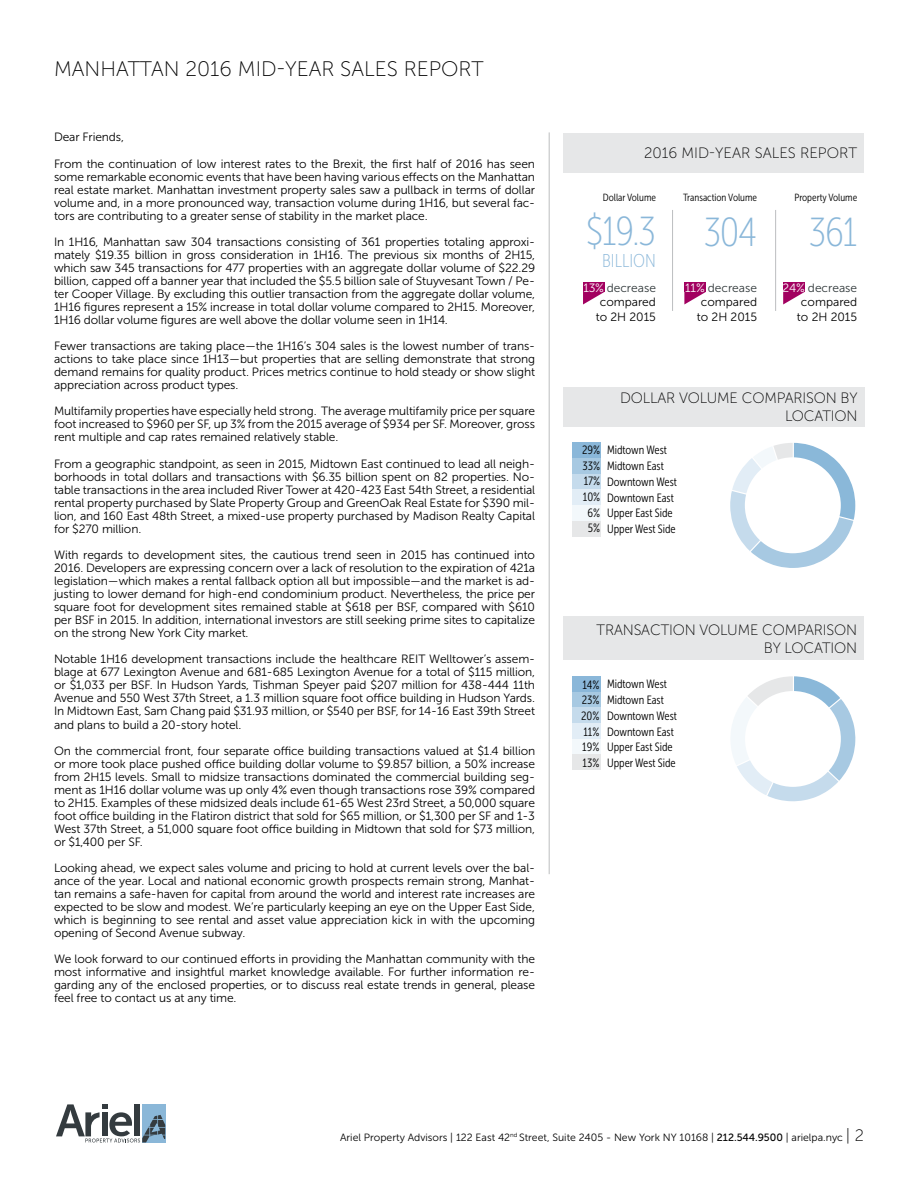
<style>
.page{position:relative;width:918px;height:1188px;background:#fff}
.page>*{position:absolute;margin:0;border:0;box-sizing:border-box;transform-origin:0 0}
.t1{font:175.2px "Chartwell Pies";color:#8ab8d9}
.t2{font:175.05px "Chartwell Pies";color:#8ab8d9}
.t3{font:40.5px "Museo Sans Cond 100";letter-spacing:-.03em;color:#8ab7d9}
.t4{font:21px "Museo Sans 100";color:#000}
.t5{font:18.6px "Museo Sans Cond 100";color:#8ab7d9}
.t6{font:15px/18px "Museo Sans 100";letter-spacing:-.01em;color:#000;text-align:right}
.t7{font:12px/13px "Museo Sans 300";letter-spacing:-.01em;color:#000;text-align:justify}
.t8{font:12px/15.8px "Museo Sans Cond 300";color:#000}
.t9{font:10.5px "Museo Sans 300";color:#000}
.t10{font:10.35px "Museo Sans Cond 300";color:#000}
.s1{color:#fff}
.s2{color:#30383a}
.s3{color:#a7c9e2}
.s4{color:#c5dbec}
.s5{color:#e2edf6}
.s6{color:#f3f8fb}
.s7{color:#e6e7e8}
.s8{font-family:"Museo Sans 500"}
.s9{font-family:"Museo Sans 100";font-size:16.5px}
</style>
<div class="page">
<svg style="left:56px;top:1104px;width:109px;height:38px"></svg>
<hr style="left:549px;top:132px;width:1px;height:742px;background:#bcbec0">
<hr style="left:775px;top:210px;width:1px;height:101px;background:#bcbec0">
<svg style="left:583px;top:292px;width:21px;height:12px"></svg>
<div style="left:583px;top:282px;width:22px;height:10px;background:#a20060"></div>
<svg style="left:684px;top:292px;width:22px;height:12px"></svg>
<div style="left:684px;top:282px;width:22px;height:10px;background:#a20060"></div>
<svg style="left:783px;top:292px;width:22px;height:12px"></svg>
<div style="left:783px;top:282px;width:22px;height:10px;background:#a20060"></div>
<hr style="left:672px;top:210px;width:1px;height:101px;background:#bcbec0">
<div style="left:563px;top:617px;width:301px;height:43px;background:#e6e7e8"></div>
<div style="left:563px;top:387px;width:301px;height:39px;background:#e6e7e8"></div>
<div style="left:572px;top:442px;width:28px;height:16px;background:#8ab7d9"></div>
<div style="left:572px;top:458px;width:28px;height:16px;background:#a7c9e2"></div>
<div style="left:572px;top:474px;width:28px;height:15px;background:#c5dbec"></div>
<div style="left:572px;top:489px;width:28px;height:16px;background:#e2edf6"></div>
<div style="left:572px;top:505px;width:28px;height:16px;background:#f3f8fb"></div>
<div style="left:572px;top:521px;width:28px;height:15px;background:#e6e7e8"></div>
<div style="left:572px;top:676px;width:28px;height:16px;background:#8ab7d9"></div>
<div style="left:572px;top:692px;width:28px;height:16px;background:#a7c9e2"></div>
<div style="left:572px;top:708px;width:28px;height:15px;background:#c5dbec"></div>
<div style="left:572px;top:723px;width:28px;height:16px;background:#e2edf6"></div>
<div style="left:572px;top:739px;width:28px;height:16px;background:#f3f8fb"></div>
<div style="left:572px;top:755px;width:28px;height:15px;background:#e6e7e8"></div>
<div style="left:563px;top:133px;width:301px;height:40px;background:#e6e7e8"></div>
<h3 class="t4" style="left:54px;top:57px;width:431px">MANHATTAN 2016 MID-YEAR SALES R EPORT</h3>
<p class="t7" style="left:54px;top:124px;width:483px;line-height:26.1px">Dear Friends,<br>From the continuation of low interest rates to the Brexit, the first half of 2016 has seen</p>
<p class="t7" style="left:54px;top:170px;width:483px">some remarkable economic events that have been having various effects on the Manhattan real estate market. Manhattan investment property sales saw a pullback in terms of dollar volume and, in a more pronounced way, transaction volume during 1H16, but several fac&shy;tors are contributing to a greater sense of stability in the market place.</p>
<p class="t7" style="left:54px;top:235px;width:483px">In 1H16, Manhattan saw 304 transactions consisting of 361 properties totaling approxi&shy;mately $19.35 billion in gross consideration in 1H16. The previous six months of 2H15, which saw 345 transactions for 477 properties with an aggregate dollar volume of $22.29 billion, capped off a banner year that included the $5.5 billion sale of Stuyvesant Town / Pe&shy;ter Cooper Village. By excluding this outlier transaction from the aggregate dollar volume, 1H16 figures represent a 15% increase in total dollar volume compared to 2H15. Moreover, 1H16 dollar volume figures are well above the dollar volume seen in 1H14.</p>
<p class="t7" style="left:54px;top:340px;width:483px">Fewer transactions are taking place—the 1H16’s 304 sales is the lowest number of trans&shy;actions to take place since 1H13—but properties that are selling demonstrate that strong demand remains for quality product. Prices metrics continue to hold steady or show slight appreciation across product types.</p>
<p class="t7" style="left:54px;top:405px;width:483px">Multifamily properties have especially held strong. The average multifamily price per square foot increased to $960 per SF, up 3% from the 2015 average of $934 per SF. Moreover, gross rent multiple and cap rates remained relatively stable.</p>
<p class="t7" style="left:54px;top:457px;width:483px">From a geographic standpoint, as seen in 2015, Midtown East continued to lead all neigh&shy;borhoods in total dollars and transactions with $6.35 billion spent on 82 properties. No&shy;table transactions in the area included River Tower at 420-423 East 54th Street, a residential rental property purchased by Slate Property Group and GreenOak Real Estate for $390 mil&shy;lion, and 160 East 48th Street, a mixed-use property purchased by Madison Realty Capital for $270 million.</p>
<p class="t7" style="left:54px;top:548px;width:483px">With regards to development sites, the cautious trend seen in 2015 has continued into 2016. Developers are expressing concern over a lack of resolution to the expiration of 421a legislation—which makes a rental fallback option all but impossible—and the market is ad&shy;justing to lower demand for high-end condominium product. Nevertheless, the price per square foot for development sites remained stable at $618 per BSF, compared with $610 per BSF in 2015. In addition, international investors are still seeking prime sites to capitalize on the strong New York City market.</p>
<p class="t7" style="left:54px;top:653px;width:483px">Notable 1H16 development transactions include the healthcare REIT Welltower’s assem&shy;blage at 677 Lexington Avenue and 681-685 Lexington Avenue for a total of $115 million, or $1,033 per BSF. In Hudson Yards, Tishman Speyer paid $207 million for 438-444 11th Avenue and 550 West 37th Street, a 1.3 million square foot office building in Hudson Yards.<br>In Midtown East, Sam Chang paid $31.93 million, or $540 per BSF, for 14-16 East 39th Street and plans to build a 20-story hotel.</p>
<p class="t7" style="left:54px;top:744px;width:483px">On the commercial front, four separate office building transactions valued at $1.4 billion or more took place pushed office building dollar volume to $9.857 billion, a 50% increase from 2H15 levels. Small to midsize transactions dominated the commercial building seg&shy;ment as 1H16 dollar volume was up only 4% even though transactions rose 39% compared to 2H15. Examples of these midsized deals include 61-65 West 23rd Street, a 50,000 square foot office building in the Flatiron district that sold for $65 million, or $1,300 per SF and 1-3<br>West 37th Street, a 51,000 square foot office building in Midtown that sold for $73 million, or $1,400 per SF.</p>
<p class="t7" style="left:54px;top:861px;width:483px">Looking ahead, we expect sales volume and pricing to hold at current levels over the bal&shy;ance of the year. Local and national economic growth prospects remain strong, Manhat&shy;tan remains a safe-haven for capital from around the world and interest rate increases are expected to be slow and modest. We’re particularly keeping an eye on the Upper East Side, which is beginning to see rental and asset value appreciation kick in with the upcoming opening of Second Avenue subway.</p>
<p class="t7" style="left:54px;top:953px;width:483px">We look forward to our continued efforts in providing the Manhattan community with the most informative and insightful market knowledge available. For further information re&shy;garding any of the enclosed properties, or to discuss real estate trends in general, please feel free to contact us at any time.</p>
<p class="t6" style="left:644px;top:144px;width:215px">2016 MID-YEAR SALES R EPORT</p>
<p class="t10" style="left:603px;top:192px;width:55px">Dollar Volume</p>
<p class="t10" style="left:683px;top:192px;width:75px">Transaction Volume</p>
<p class="t10" style="left:794px;top:192px;width:64px">Property Volume</p>
<h3 class="t3" style="left:586px;top:210px;width:72px">$19.3</h3>
<h3 class="t5" style="left:602px;top:251px;width:55px">billion</h3>
<h3 class="t3" style="left:703px;top:210px;width:55px">304</h3>
<h3 class="t3" style="left:809px;top:210px;width:50px">361</h3>
<p class="t7" style="left:583px;top:281px;width:74px;line-height:14.4px;text-align:right"><span class="s1">13%</span> <span class="s2">decrease </span>compared<br>to 2H 2015</p>
<p class="t7" style="left:685px;top:281px;width:74px;line-height:14.4px;text-align:right"><span class="s1">11%</span> <span class="s2">decrease </span>compared<br>to 2H 2015</p>
<p class="t7" style="left:783px;top:281px;width:76px;line-height:14.4px;text-align:right"><span class="s1">24%</span> <span class="s2">decrease </span>compared<br>to 2H 2015</p>
<p class="t6" style="left:620px;top:389px;width:239px">DOLLAR VOLUM E COM PARISON BY<br>LOCATION</p>
<p class="t8" style="left:582px;top:441px;width:20px;line-height:16.4px">29%<br>33%</p>
<p class="t8" style="left:583px;top:473px;width:19px;text-align:center">17%<br>10%<br>6%<br>5%</p>
<p class="t8" style="left:607px;top:442px;width:71px">Midtown West<br>Midtown East<br>Downtown West<br>Downtown East<br>Upper East Side<br>Upper West Side</p>
<h1 class="t1" style="left:722px;top:398px;width:278px">29<span class="s3">33</span><span class="s4">7</span><span class="s5">10</span><span class="s6">6</span><span class="s7">5</span><span class="s1">x</span></h1>
<p class="t6" style="left:597px;top:621px;width:262px">TRANSACTION VOLUM E COM PARISON<br>BY LOCATION</p>
<p class="t8" style="left:581px;top:677px;width:20px;text-align:justify">14% 23% 20% 11% 19% 13%</p>
<p class="t8" style="left:607px;top:676px;width:71px">Midtown West<br>Midtown East<br>Downtown West<br>Downtown East<br>Upper East Side<br>Upper West Side</p>
<h2 class="t2" style="left:722px;top:631px;width:278px">14<span class="s4">20</span><span class="s5">1</span><span class="s6">9</span><span class="s7">13</span><span class="s1">x</span></h2>
<p class="t9" style="left:340px;top:1131px;width:525px">Ariel Property Advisors | 122 East 42<sup>nd</sup> Street, Suite 2405 - New York NY 10168 | <span class="s8">212.544.9500</span> | arielpa.nyc <span class="s9">| 2</span></p>
</div>
